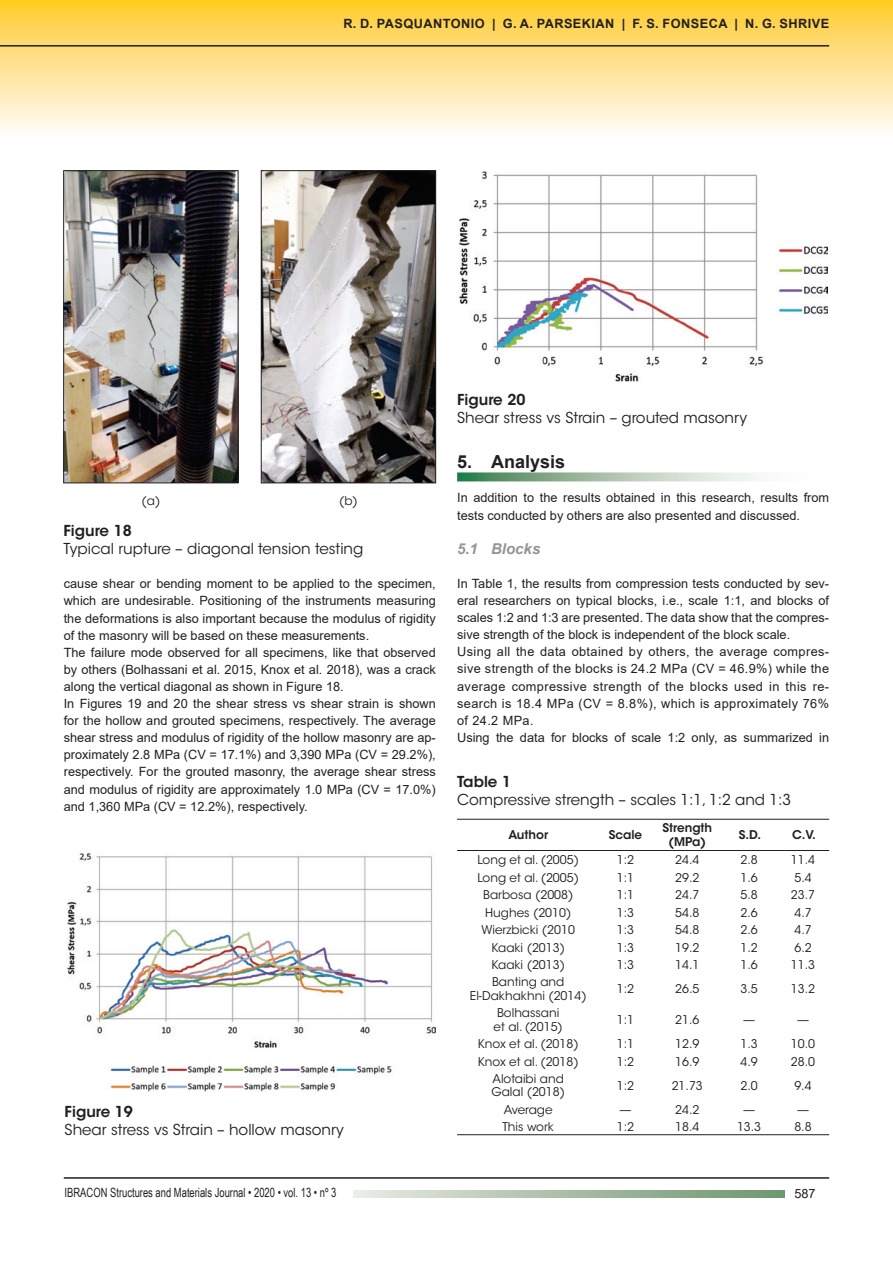
<style>
.page{position:relative;width:893px;height:1263px;background:#fff}
.page>*{position:absolute;margin:0;border:0;box-sizing:border-box;transform-origin:0 0}
.t1{font:700 18px "Arial";color:#231f20}
.t2{font:15px "ITC Avant Garde Std";color:#231f20}
.t3{font:600 15px "ITC Avant Garde Std";color:#231f20}
.t4{font:italic 700 15px "Arial";color:#939598}
.t5{font:12.75px/17.1px "Arial";color:#231f20}
.t6{font:700 12.75px "Arial";letter-spacing:.035em;color:#231f20}
.t7{font:12.75px "Arial Narrow";color:#231f20;scale:.9 1}
.t8{font:12px/13.5px "ITC Avant Garde Std";color:#231f20}
.t9{font:600 12px/13.5px "ITC Avant Garde Std";color:#231f20;text-align:center}
</style>
<div class="page">
<svg style="left:0;top:0;width:893px;height:131px;background:#fee28f"></svg>
<hr style="left:64px;top:1177px;width:765px;height:2px;background:#231f20">
<hr style="left:0;top:45px;width:829px;height:2px;background:#231f20">
<svg style="left:354px;top:1190px;width:430px;height:8px;background:#a9bea7"></svg>
<svg style="left:457px;top:472px;width:300px;height:9px;background:#a6c2ab"></svg>
<hr style="left:457px;top:819px;width:372px;height:1px;background:#231f20">
<hr style="left:457px;top:850px;width:372px;height:1px;background:#231f20">
<hr style="left:457px;top:1134px;width:372px;height:1px;background:#231f20">
<img style="left:65px;top:172px;width:171px;height:309px">
<div style="left:63px;top:170px;width:175px;height:313px;border:1px solid #231f20"></div>
<img style="left:263px;top:172px;width:171px;height:309px">
<div style="left:261px;top:170px;width:175px;height:313px;border:1px solid #231f20"></div>
<img style="left:66px;top:853px;width:369px;height:238px">
<img style="left:459px;top:172px;width:369px;height:209px">
<p class="t6" style="left:343px;top:15px;width:487px">R. D. PASQUANTONIO | G. A. PARSEKIAN | F. S. FONSECA | N. G. SHRIVE</p>
<p class="t8" style="left:141px;top:494px;width:20px">(a)</p>
<p class="t8" style="left:339px;top:494px;width:20px">(b)</p>
<p class="t3" style="left:63px;top:520px;width:70px">Figure 18</p>
<p class="t2" style="left:63px;top:539px;width:301px">Typical rupture – diagonal tension testing</p>
<p class="t5" style="left:64px;top:575px;width:374px">cause shear or bending moment to be applied to the specimen, which are undesirable. Positioning of the instruments measuring the deformations is also important because the modulus of rigidity of the masonry will be based on these measurements.<br>The failure mode observed for all specimens, like that observed by others (Bolhassani et al. 2015, Knox et al. 2018), was a crack along the vertical diagonal as shown in Figure 18.<br>In Figures 19 and 20 the shear stress vs shear strain is shown for the hollow and grouted specimens, respectively. The average shear stress and modulus of rigidity of the hollow masonry are ap&shy;proximately 2.8 MPa (CV = 17.1%) and 3,390 MPa (CV = 29.2%), respectively. For the grouted masonry, the average shear stress and modulus of rigidity are approximately 1.0 MPa (CV = 17.0%) and 1,360 MPa (CV = 12.2%), respectively.</p>
<p class="t3" style="left:65px;top:1102px;width:70px">Figure 19</p>
<p class="t2" style="left:65px;top:1121px;width:281px">Shear stress vs Strain – hollow masonry</p>
<p class="t3" style="left:457px;top:390px;width:70px">Figure 20</p>
<p class="t2" style="left:457px;top:409px;width:291px">Shear stress vs Strain – grouted masonry</p>
<h1 class="t1" style="left:457px;top:449px;width:110px">5. Analysis</h1>
<p class="t5" style="left:457px;top:489px;width:374px">In addition to the results obtained in this research, results from tests conducted by others are also presented and discussed.</p>
<p class="t4" style="left:457px;top:538px;width:85px">5.1 Blocks</p>
<p class="t5" style="left:457px;top:575px;width:374px">In Table 1, the results from compression tests conducted by sev&shy;eral researchers on typical blocks, i.e., scale 1:1, and blocks of scales 1:2 and 1:3 are presented. The data show that the compres&shy;sive strength of the block is independent of the block scale.<br>Using all the data obtained by others, the average compres&shy;sive strength of the blocks is 24.2 MPa (CV = 46.9%) while the average compressive strength of the blocks used in this re&shy;search is 18.4 MPa (CV = 8.8%), which is approximately 76% of 24.2 MPa.<br>Using the data for blocks of scale 1:2 only, as summarized in</p>
<p class="t3" style="left:457px;top:772px;width:55px">Table 1</p>
<p class="t2" style="left:457px;top:790px;width:335px">Compressive strength – scales 1:1, 1:2 and 1:3</p>
<p class="t9" style="left:508px;top:828px;width:41px">Author</p>
<p class="t9" style="left:609px;top:828px;width:35px">Scale</p>
<p class="t9" style="left:662px;top:821px;width:51px">Strength (MPa)</p>
<p class="t9" style="left:739px;top:828px;width:24px">S.D.</p>
<p class="t9" style="left:792px;top:828px;width:25px">C.V.</p>
<p class="t8" style="left:478px;top:853px;width:103px">Long et al. (2005)</p>
<p class="t8" style="left:617px;top:853px;width:19px">1:2</p>
<p class="t8" style="left:675px;top:853px;width:26px">24.4</p>
<p class="t8" style="left:740px;top:853px;width:19px">2.8</p>
<p class="t8" style="left:791px;top:853px;width:26px">11.4</p>
<p class="t8" style="left:478px;top:871px;width:103px">Long et al. (2005)</p>
<p class="t8" style="left:617px;top:871px;width:19px">1:1</p>
<p class="t8" style="left:675px;top:871px;width:26px">29.2</p>
<p class="t8" style="left:740px;top:871px;width:19px">1.6</p>
<p class="t8" style="left:794px;top:871px;width:19px">5.4</p>
<p class="t8" style="left:483px;top:888px;width:92px">Barbosa (2008)</p>
<p class="t8" style="left:617px;top:888px;width:19px">1:1</p>
<p class="t8" style="left:675px;top:888px;width:26px">24.7</p>
<p class="t8" style="left:740px;top:888px;width:19px">5.8</p>
<p class="t8" style="left:791px;top:888px;width:26px">23.7</p>
<p class="t8" style="left:485px;top:906px;width:88px">Hughes (2010)</p>
<p class="t8" style="left:617px;top:906px;width:19px">1:3</p>
<p class="t8" style="left:675px;top:906px;width:26px">54.8</p>
<p class="t8" style="left:740px;top:906px;width:19px">2.6</p>
<p class="t8" style="left:794px;top:906px;width:19px">4.7</p>
<p class="t8" style="left:482px;top:923px;width:95px">Wierzbicki (2010</p>
<p class="t8" style="left:617px;top:923px;width:19px">1:3</p>
<p class="t8" style="left:675px;top:923px;width:26px">54.8</p>
<p class="t8" style="left:740px;top:923px;width:19px">2.6</p>
<p class="t8" style="left:794px;top:923px;width:19px">4.7</p>
<p class="t8" style="left:491px;top:941px;width:75px">Kaaki (2013)</p>
<p class="t8" style="left:617px;top:941px;width:19px">1:3</p>
<p class="t8" style="left:675px;top:941px;width:26px">19.2</p>
<p class="t8" style="left:740px;top:941px;width:19px">1.2</p>
<p class="t8" style="left:794px;top:941px;width:19px">6.2</p>
<p class="t8" style="left:491px;top:958px;width:75px">Kaaki (2013)</p>
<p class="t8" style="left:617px;top:958px;width:19px">1:3</p>
<p class="t8" style="left:675px;top:958px;width:26px">14.1</p>
<p class="t8" style="left:740px;top:958px;width:19px">1.6</p>
<p class="t8" style="left:791px;top:958px;width:26px">11.3</p>
<p class="t8" style="left:470px;top:975px;width:118px;text-align:center">Banting and<br>El-Dakhakhni (2014)</p>
<p class="t8" style="left:617px;top:982px;width:19px">1:2</p>
<p class="t8" style="left:675px;top:982px;width:26px">26.5</p>
<p class="t8" style="left:740px;top:982px;width:19px">3.5</p>
<p class="t8" style="left:791px;top:982px;width:26px">13.2</p>
<p class="t8" style="left:494px;top:1006px;width:71px">Bolhassani et al. (2015)</p>
<p class="t8" style="left:617px;top:1013px;width:19px">1:1</p>
<p class="t8" style="left:675px;top:1013px;width:26px">21.6</p>
<p class="t8" style="left:743px;top:1013px;width:13px">—</p>
<p class="t8" style="left:797px;top:1013px;width:13px">—</p>
<p class="t8" style="left:478px;top:1037px;width:102px">Knox et al. (2018)</p>
<p class="t8" style="left:617px;top:1037px;width:19px">1:1</p>
<p class="t8" style="left:675px;top:1037px;width:26px">12.9</p>
<p class="t8" style="left:740px;top:1037px;width:19px">1.3</p>
<p class="t8" style="left:791px;top:1037px;width:26px">10.0</p>
<p class="t8" style="left:478px;top:1054px;width:102px">Knox et al. (2018)</p>
<p class="t8" style="left:617px;top:1054px;width:19px">1:2</p>
<p class="t8" style="left:675px;top:1054px;width:26px">16.9</p>
<p class="t8" style="left:740px;top:1054px;width:19px">4.9</p>
<p class="t8" style="left:791px;top:1054px;width:26px">28.0</p>
<p class="t8" style="left:491px;top:1072px;width:75px">Alotaibi and<br>Galal (2018)</p>
<p class="t8" style="left:617px;top:1079px;width:19px">1:2</p>
<p class="t8" style="left:672px;top:1079px;width:33px">21.73</p>
<p class="t8" style="left:740px;top:1079px;width:19px">2.0</p>
<p class="t8" style="left:794px;top:1079px;width:19px">9.4</p>
<p class="t8" style="left:504px;top:1103px;width:50px">Average</p>
<p class="t8" style="left:619px;top:1103px;width:13px">—</p>
<p class="t8" style="left:675px;top:1103px;width:26px">24.2</p>
<p class="t8" style="left:743px;top:1103px;width:13px">—</p>
<p class="t8" style="left:797px;top:1103px;width:13px">—</p>
<p class="t8" style="left:502px;top:1120px;width:53px">This work</p>
<p class="t8" style="left:617px;top:1120px;width:19px">1:2</p>
<p class="t8" style="left:675px;top:1120px;width:26px">18.4</p>
<p class="t8" style="left:737px;top:1120px;width:26px">13.3</p>
<p class="t8" style="left:794px;top:1120px;width:19px">8.8</p>
<p class="t7" style="left:65px;top:1183px;width:303px">IBRACON Structures and Materials Journal • 2020 • vol. 13 • nº 3</p>
<p class="t5" style="left:794px;top:1185px;width:23px">587</p>
</div>
